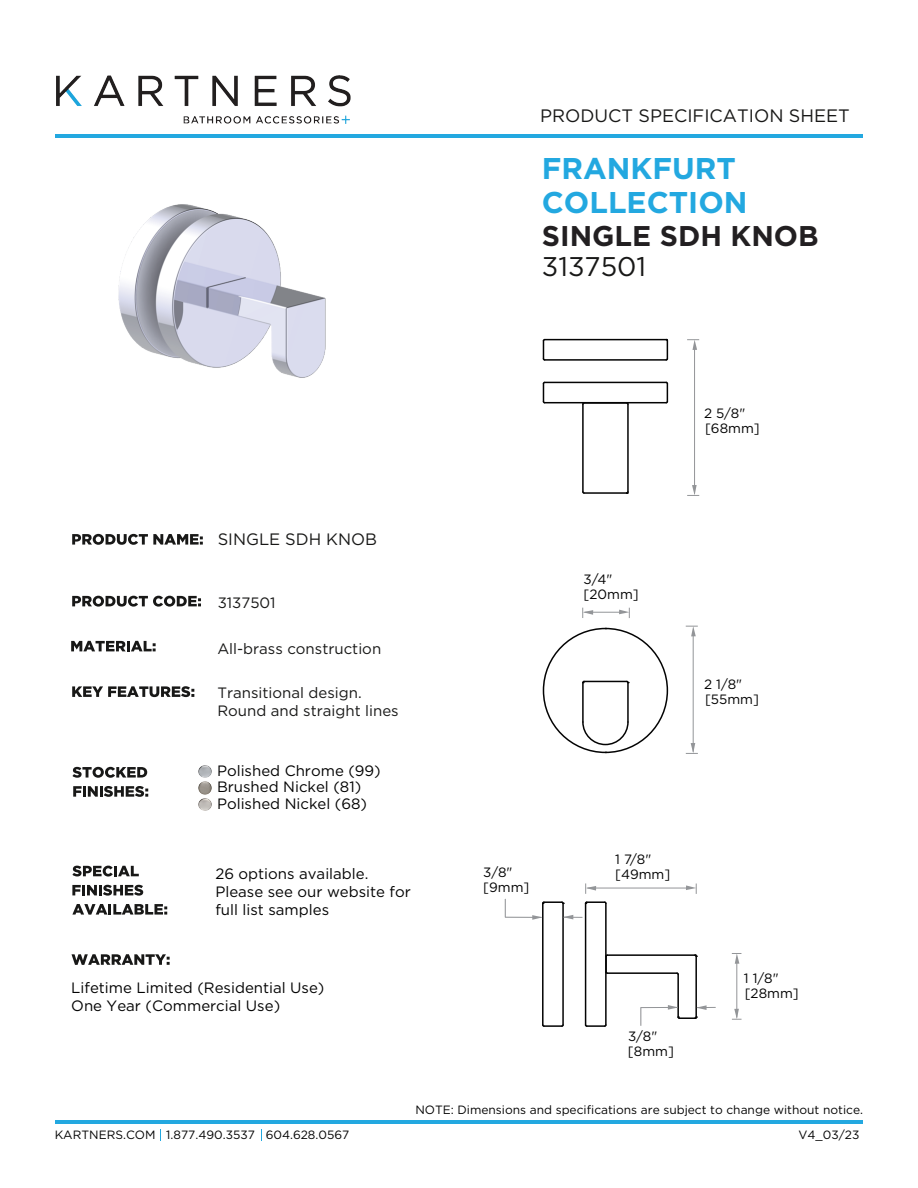
<style>
.page{position:relative;width:918px;height:1188px;background:#fff}
.page>*{position:absolute;margin:0;border:0;box-sizing:border-box;transform-origin:0 0}
.t1{font:700 30px/34.2px "Gotham";color:#23a8e0}
.t2{font:700 28.5px "Gotham";color:#221f21}
.t3{font:27px "Gotham";color:#181817}
.t4{font:18px "Gotham";color:#181817}
.t5{font:16.5px "Gotham";color:#181817}
.t6{font:15px/18px "Gotham";color:#030303}
.t7{font:15px/18px "Gotham";color:#181817}
.t8{font:13.5px/14.9px "Gotham";color:#030303}
.t9{font:12px "Gotham";color:#030303}
</style>
<div class="page">
<hr style="left:55px;top:134px;width:808px;height:4px;background:#23a8e0">
<hr style="left:55px;top:1120px;width:808px;height:4px;background:#23a8e0">
<img style="left:56px;top:76px;width:295px;height:48px">
<svg style="left:72px;top:534px;width:131px;height:11px"></svg>
<svg style="left:72px;top:596px;width:129px;height:11px"></svg>
<svg style="left:72px;top:767px;width:75px;height:11px"></svg>
<svg style="left:73px;top:786px;width:75px;height:11px"></svg>
<svg style="left:72px;top:686px;width:122px;height:11px"></svg>
<svg style="left:72px;top:954px;width:98px;height:11px"></svg>
<svg style="left:71px;top:641px;width:85px;height:10px"></svg>
<svg style="left:72px;top:866px;width:67px;height:11px"></svg>
<svg style="left:72px;top:885px;width:71px;height:11px"></svg>
<svg style="left:72px;top:904px;width:95px;height:11px"></svg>
<hr style="left:542px;top:903px;width:2px;height:122px;background:#030303">
<hr style="left:562px;top:903px;width:2px;height:122px;background:#030303">
<hr style="left:607px;top:972px;width:70px;height:2px;background:#030303">
<hr style="left:607px;top:954px;width:88px;height:2px;background:#030303">
<hr style="left:585px;top:903px;width:1px;height:122px;background:#030303">
<hr style="left:605px;top:903px;width:2px;height:122px;background:#030303">
<hr style="left:677px;top:974px;width:2px;height:43px;background:#030303">
<hr style="left:695px;top:956px;width:2px;height:61px;background:#030303">
<hr style="left:582px;top:683px;width:2px;height:39px;background:#030303">
<hr style="left:584px;top:681px;width:43px;height:1px;background:#030303">
<hr style="left:627px;top:683px;width:2px;height:39px;background:#030303">
<hr style="left:584px;top:492px;width:43px;height:2px;background:#030303">
<hr style="left:584px;top:402px;width:43px;height:2px;background:#030303">
<hr style="left:545px;top:402px;width:121px;height:1px;background:#030303">
<hr style="left:582px;top:404px;width:2px;height:88px;background:#030303">
<hr style="left:545px;top:382px;width:121px;height:1px;background:#030303">
<hr style="left:545px;top:359px;width:121px;height:2px;background:#030303">
<hr style="left:627px;top:404px;width:2px;height:88px;background:#030303">
<hr style="left:545px;top:339px;width:121px;height:1px;background:#030303">
<svg style="left:542px;top:1023px;width:22px;height:4px"></svg>
<svg style="left:584px;top:1023px;width:23px;height:4px"></svg>
<svg style="left:605px;top:954px;width:4px;height:21px"></svg>
<svg style="left:582px;top:721px;width:47px;height:25px"></svg>
<svg style="left:665px;top:381px;width:4px;height:23px"></svg>
<svg style="left:542px;top:381px;width:4px;height:23px"></svg>
<svg style="left:542px;top:338px;width:4px;height:23px"></svg>
<svg style="left:625px;top:401px;width:4px;height:5px"></svg>
<svg style="left:582px;top:490px;width:4px;height:4px"></svg>
<svg style="left:581px;top:401px;width:5px;height:5px"></svg>
<svg style="left:665px;top:338px;width:4px;height:23px"></svg>
<svg style="left:582px;top:680px;width:4px;height:4px"></svg>
<hr style="left:694px;top:349px;width:1px;height:145px;background:#939598">
<svg style="left:687px;top:339px;width:12px;height:11px"></svg>
<svg style="left:687px;top:485px;width:12px;height:11px"></svg>
<hr style="left:693px;top:635px;width:1px;height:117px;background:#939598">
<svg style="left:686px;top:626px;width:12px;height:10px"></svg>
<svg style="left:686px;top:743px;width:12px;height:11px"></svg>
<hr style="left:584px;top:612px;width:36px;height:1px;background:#939598">
<svg style="left:619px;top:608px;width:11px;height:10px"></svg>
<svg style="left:582px;top:608px;width:11px;height:10px"></svg>
<hr style="left:587px;top:888px;width:100px;height:1px;background:#939598">
<svg style="left:686px;top:884px;width:11px;height:10px"></svg>
<svg style="left:505px;top:883px;width:102px;height:37px"></svg>
<svg style="left:641px;top:1005px;width:75px;height:21px"></svg>
<hr style="left:737px;top:962px;width:1px;height:56px;background:#939598">
<svg style="left:732px;top:953px;width:9px;height:11px"></svg>
<svg style="left:732px;top:1009px;width:10px;height:11px"></svg>
<img style="left:118px;top:204px;width:208px;height:174px">
<svg style="left:199px;top:765px;width:12px;height:46px"></svg>
<p class="t4" style="left:540px;top:105px;width:311px">PRODUCT SPECIFICATION SHEET</p>
<h1 class="t1" style="left:542px;top:150px;width:207px">FRANKFURT<br>COLLECTION</h1>
<h2 class="t2" style="left:542px;top:219px;width:278px">SINGLE SDH KNOB</h2>
<p class="t5" style="left:218px;top:530px;width:161px">SINGLE SDH KNOB</p>
<p class="t7" style="left:218px;top:594px;width:59px">3137501</p>
<p class="t7" style="left:217px;top:639px;width:165px">All-brass construction</p>
<p class="t7" style="left:217px;top:683px;width:183px">Transitional design.<br>Round and straight lines</p>
<p class="t6" style="left:217px;top:762px;width:165px;line-height:16.5px">Polished Chrome (99)<br>Brushed Nickel (81)<br>Polished Nickel (68)</p>
<p class="t6" style="left:215px;top:864px;width:197px">26 options available.<br>Please see our website for full list samples</p>
<p class="t6" style="left:71px;top:978px;width:255px">Lifetime Limited (Residential Use)<br>One Year (Commercial Use)</p>
<h3 class="t3" style="left:542px;top:252px;width:106px">3137501</h3>
<p class="t8" style="left:584px;top:572px;width:57px">3/4" [20mm]</p>
<p class="t8" style="left:704px;top:405px;width:57px">2 5/8" [68mm]</p>
<p class="t8" style="left:704px;top:676px;width:56px">2 1/8" [55mm]</p>
<p class="t8" style="left:483px;top:864px;width:48px">3/8" [9mm]</p>
<p class="t8" style="left:615px;top:851px;width:57px">1 7/8" [49mm]</p>
<p class="t8" style="left:628px;top:1028px;width:48px">3/8" [8mm]</p>
<p class="t8" style="left:744px;top:971px;width:56px">1 1/8" [28mm]</p>
<p class="t9" style="left:415px;top:1104px;width:449px">NOTE: Dimensions and specifications are subject to change without notice.</p>
<p class="t9" style="left:55px;top:1128px;width:296px">KARTNERS.COM 1.877.490.3537 604.628.0567</p>
<p class="t9" style="left:799px;top:1128px;width:62px">V4_03/23</p>
</div>
